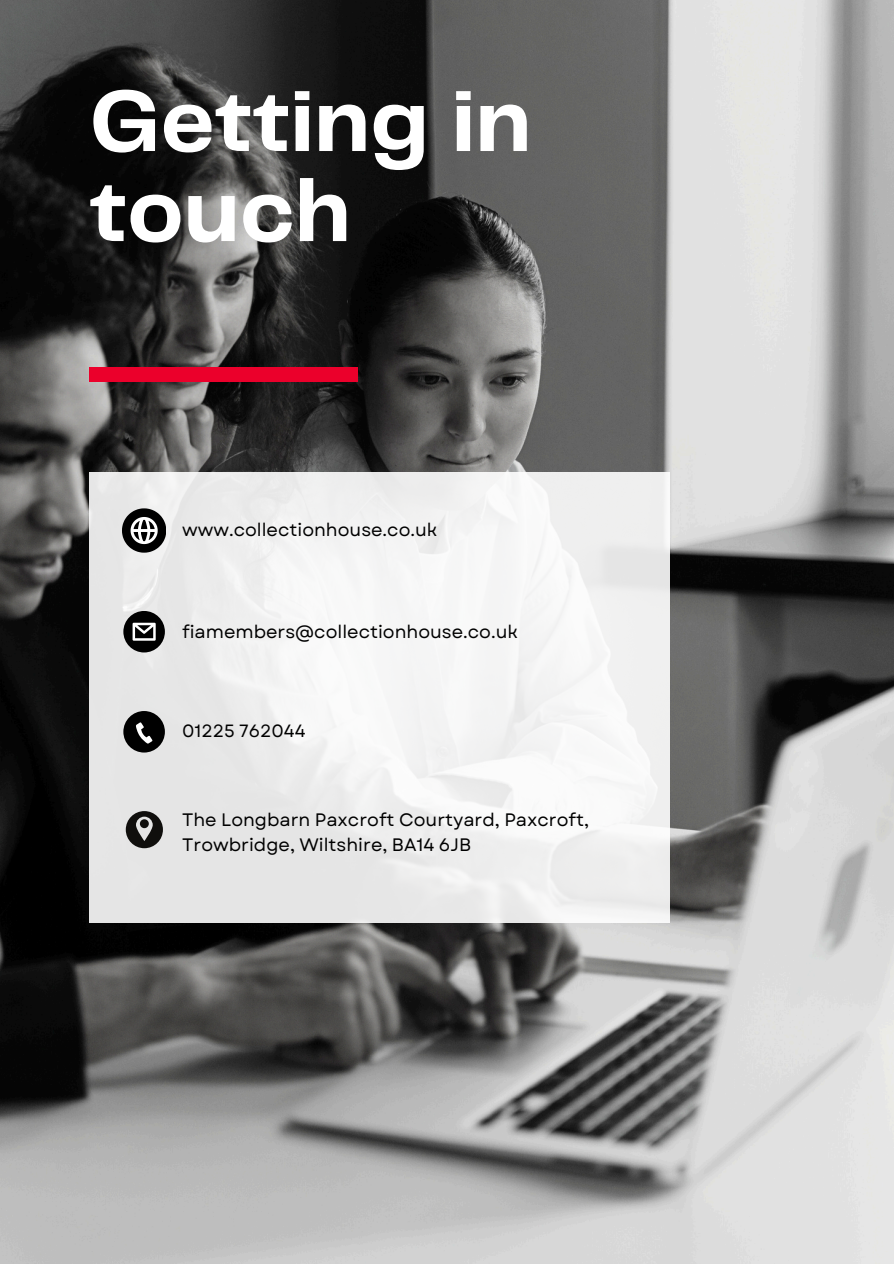
<style>
.page{position:relative;width:894px;height:1264px;background:#fff}
.page>*{position:absolute;margin:0;border:0;box-sizing:border-box;transform-origin:0 0}
.t1{font:700 90px/90px "Telegraf";color:#fff}
.t2{font:18px/24.8px "Garet";color:#000}
.t3{font:17.7px "Garet";color:#000}
</style>
<div class="page">
<img style="left:0;top:0;width:893px;height:1263px">
<div style="left:89px;top:472px;width:581px;height:451px;background:#efefef"></div>
<svg style="left:122px;top:508px;width:44px;height:44px"></svg>
<div style="left:123px;top:611px;width:42px;height:41px;background:#000;border-radius:50%"></div>
<svg style="left:132px;top:622px;width:24px;height:18px"></svg>
<div style="left:123px;top:711px;width:42px;height:41px;background:#000;border-radius:50%"></div>
<svg style="left:136px;top:722px;width:16px;height:21px"></svg>
<div style="left:89px;top:367px;width:268px;height:14px;background:#eb002b"></div>
<svg style="left:126px;top:811px;width:37px;height:37px"></svg>
<h1 class="t1" style="left:89px;top:81px;width:443px">Getting in touch</h1>
<p class="t2" style="left:182px;top:517px;width:256px">www.collectionhouse.co.uk</p>
<p class="t2" style="left:182px;top:620px;width:337px">fiamembers@collectionhouse.co.uk</p>
<p class="t3" style="left:182px;top:718px;width:125px">01225 762044</p>
<p class="t2" style="left:182px;top:807px;width:408px">The Longbarn Paxcroft Courtyard, Paxcroft,<br>Trowbridge, Wiltshire, BA14 6JB</p>
</div>
